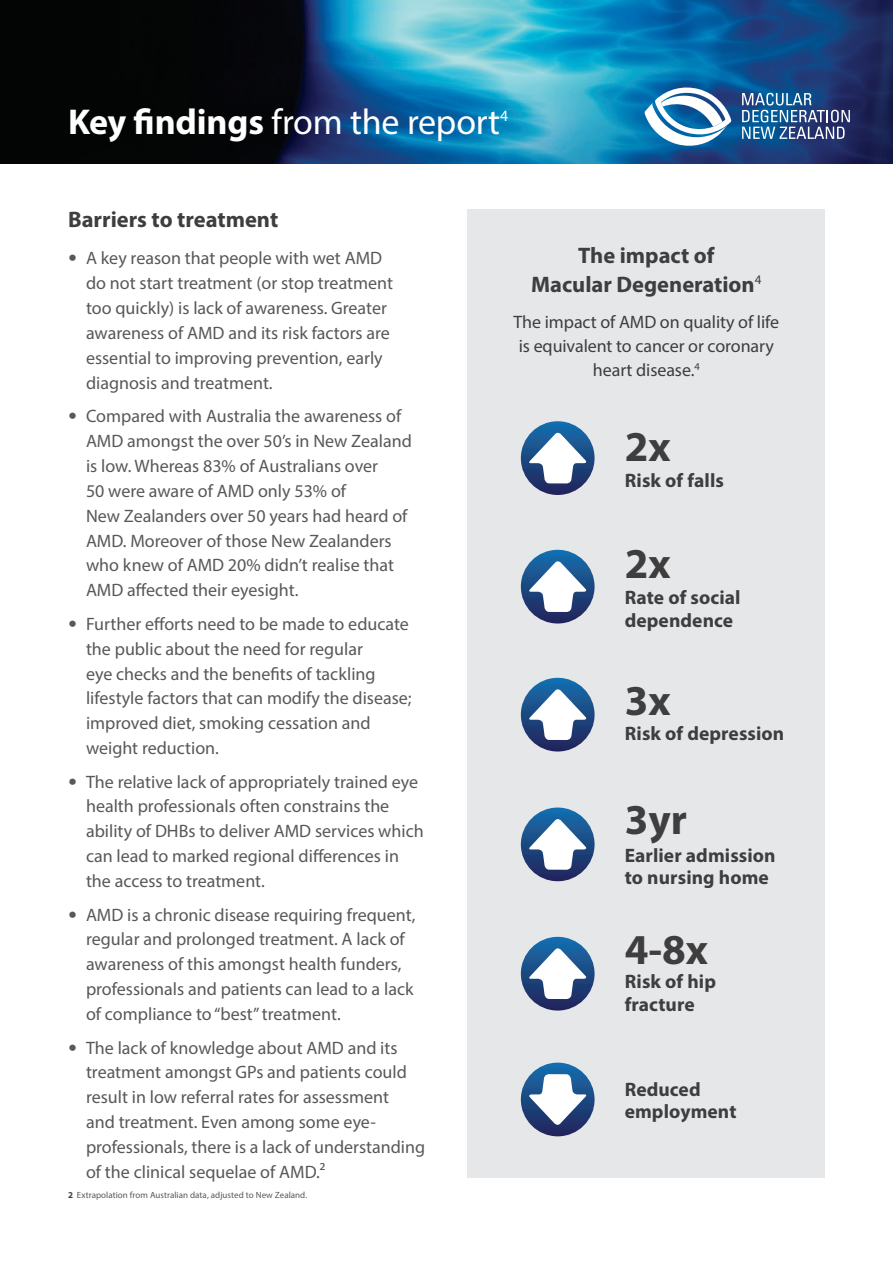
<style>
.page{position:relative;width:893px;height:1263px;background:#fff}
.page>*{position:absolute;margin:0;border:0;box-sizing:border-box;transform-origin:0 0}
.t1{font:700 42.75px "Myriad Pro";color:#3e3e3f}
.t2{font:36px "Myriad Pro";letter-spacing:-.01em;color:#fff}
.Body_Copy{font:700 22.5px/28.5px "Myriad Pro";color:#3e3e3f;text-align:center}
.Subhead{font:700 19.5px/22.5px "Myriad Pro";letter-spacing:.005em;color:#3e3e3f}
.Bullets{font:18px/24.9px "Myriad Pro";color:#57585a}
.Bullets-2{font:18px/24px "Myriad Pro";letter-spacing:-.005em;color:#3e3e3f;text-align:center}
.t3{font:15.75px "Myriad Pro";color:#fff}
.Body_Copy-2{font:9px "Myriad Pro";letter-spacing:.005em;color:#57585a}
.s1{font-weight:700}
.s2{font-family:"Frutiger"}
.s3{font-weight:700;color:#3e3e3f}
</style>
<div class="page">
<div style="left:468px;top:210px;width:357px;height:968px;background:#e6e7e9"></div>
<img style="left:0;top:0;width:893px;height:164px">
<svg style="left:644px;top:85px;width:87px;height:63px"></svg>
<svg style="left:742px;top:93px;width:108px;height:46px;background:#4e719e"></svg>
<svg style="left:521px;top:421px;width:74px;height:74px"></svg>
<svg style="left:528px;top:431px;width:60px;height:52px;background:#8da5c2"></svg>
<svg style="left:521px;top:550px;width:74px;height:73px"></svg>
<svg style="left:528px;top:560px;width:60px;height:52px;background:#8da5c2"></svg>
<svg style="left:521px;top:678px;width:74px;height:73px"></svg>
<svg style="left:528px;top:688px;width:60px;height:52px;background:#8da5c2"></svg>
<svg style="left:521px;top:807px;width:74px;height:74px"></svg>
<svg style="left:528px;top:817px;width:60px;height:53px;background:#8ca4c1"></svg>
<svg style="left:521px;top:937px;width:74px;height:73px"></svg>
<svg style="left:528px;top:947px;width:60px;height:52px;background:#8da5c2"></svg>
<svg style="left:521px;top:1062px;width:74px;height:74px"></svg>
<svg style="left:527px;top:1074px;width:61px;height:52px;background:#8ca1be"></svg>
<p class="t2" style="left:68px;top:100px;width:434px"><span class="s1">Key findings</span> from the report</p>
<p class="t3" style="left:500px;top:106px;width:10px">4</p>
<p class="Body_Copy" style="left:68px;top:204px;width:212px">Barriers to treatment</p>
<p class="Bullets" style="left:86px;top:246px;width:309px;text-indent:-18px"><span class="s2">•</span> A key reason that people with wet AMD do not start treatment (or stop treatment too quickly) is lack of awareness. Greater awareness of AMD and its risk factors are essential to improving prevention, early diagnosis and treatment.</p>
<p class="Bullets" style="left:86px;top:403px;width:327px;text-indent:-18px"><span class="s2">•</span> Compared with Australia the awareness of AMD amongst the over 50’s in New Zealand is low. Whereas 83% of Australians over<br>50 were aware of AMD only 53% of<br>New Zealanders over 50 years had heard of AMD. Moreover of those New Zealanders who knew of AMD 20% didn’t realise that AMD affected their eyesight.</p>
<p class="Bullets" style="left:86px;top:611px;width:327px;text-indent:-18px"><span class="s2">•</span> Further efforts need to be made to educate the public about the need for regular<br>eye checks and the benefits of tackling lifestyle factors that can modify the disease; improved diet, smoking cessation and weight reduction.</p>
<p class="Bullets" style="left:86px;top:769px;width:339px;text-indent:-18px"><span class="s2">•</span> The relative lack of appropriately trained eye health professionals often constrains the ability of DHBs to deliver AMD services which can lead to marked regional differences in the access to treatment.</p>
<p class="Bullets" style="left:86px;top:902px;width:331px;text-indent:-18px"><span class="s2">•</span> AMD is a chronic disease requiring frequent, regular and prolonged treatment. A lack of awareness of this amongst health funders, professionals and patients can lead to a lack of compliance to “best” treatment.</p>
<p class="Bullets" style="left:86px;top:1035px;width:341px;text-indent:-18px"><span class="s2">•</span> The lack of knowledge about AMD and its treatment amongst GPs and patients could result in low referral rates for assessment<br>and treatment. Even among some eye&shy;professionals, there is a lack of understanding of the clinical sequelae of AMD.²</p>
<p class="Body_Copy-2" style="left:68px;top:1189px;width:241px"><span class="s3">2</span> Extrapolation from Australian data, adjusted to New Zealand.</p>
<p class="Body_Copy" style="left:531px;top:240px;width:232px">The impact of<br>Macular Degeneration<sup>4</sup></p>
<p class="Bullets-2" style="left:513px;top:310px;width:267px">The impact of AMD on quality of life is equivalent to cancer or coronary heart disease.<sup>4</sup></p>
<p class="t1" style="left:625px;top:418px;width:47px">2x</p>
<p class="Subhead" style="left:625px;top:468px;width:101px">Risk of falls</p>
<p class="t1" style="left:625px;top:536px;width:47px">2x</p>
<p class="Subhead" style="left:625px;top:585px;width:117px">Rate of social dependence</p>
<p class="t1" style="left:625px;top:672px;width:47px">3x</p>
<p class="Subhead" style="left:625px;top:721px;width:161px">Risk of depression</p>
<p class="t1" style="left:625px;top:791px;width:64px">3yr</p>
<p class="Subhead" style="left:625px;top:843px;width:152px">Earlier admission to nursing home</p>
<p class="t1" style="left:625px;top:921px;width:85px">4-8x</p>
<p class="Subhead" style="left:625px;top:970px;width:93px">Risk of hip fracture</p>
<p class="Subhead" style="left:625px;top:1077px;width:113px">Reduced employment</p>
</div>
